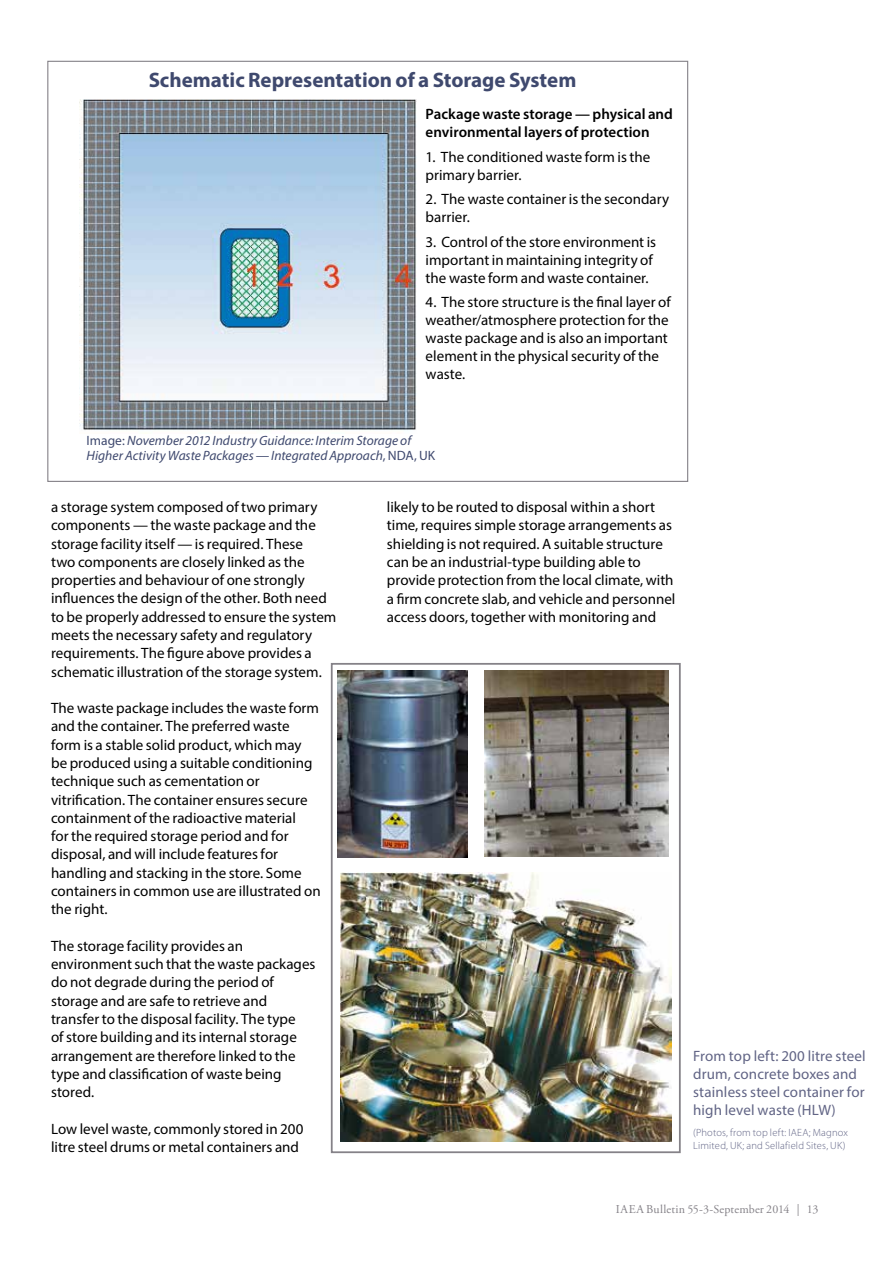
<style>
.page{position:relative;width:893px;height:1263px;background:#fff}
.page>*{position:absolute;margin:0;border:0;box-sizing:border-box;transform-origin:0 0}
.t1{font:700 21px "Myriad Pro";color:#3f496e}
.t2{font:15px/18.3px "Myriad Pro";color:#000}
.t3{font:15px/18px "Myriad Pro";letter-spacing:.01em;color:#616485}
.t4{font:600 15px/18px "Myriad Pro";color:#000}
.t5{font:italic 13.5px/15px "Myriad Pro";color:#3f496e}
.t6{font:12px "Adobe Garamond Pro";letter-spacing:.01em;color:#858288}
.t7{font:300 10.5px/12.6px "Myriad Pro";letter-spacing:.02em;color:#616485}
.s1{font-style:normal}
</style>
<div class="page">
<div style="left:331px;top:663px;width:350px;height:490px;border:2px solid #858288"></div>
<img style="left:338px;top:671px;width:130px;height:186px">
<img style="left:485px;top:671px;width:184px;height:186px">
<img style="left:340px;top:873px;width:331px;height:269px">
<img style="left:80px;top:100px;width:337px;height:331px">
<h1 class="t1" style="left:149px;top:66px;width:429px">Schematic Representation of a Storage System</h1>
<p class="t4" style="left:426px;top:105px;width:249px">Package waste storage — physical and environmental layers of protection</p>
<p class="t2" style="left:426px;top:148px;width:226px">1. The conditioned waste form is the primary barrier.</p>
<p class="t2" style="left:426px;top:190px;width:245px">2. The waste container is the secondary barrier.</p>
<p class="t2" style="left:426px;top:232px;width:232px">3. Control of the store environment is important in maintaining integrity of the waste form and waste container.</p>
<p class="t2" style="left:426px;top:293px;width:247px">4. The store structure is the final layer of weather/atmosphere protection for the waste package and is also an important element in the physical security of the waste.</p>
<p class="t5" style="left:87px;top:432px;width:350px"><span class="s1">Image:</span> November 2012 Industry Guidance: Interim Storage of<br>Higher Activity Waste Packages — Integrated Approach<span class="s1">, NDA, UK</span></p>
<p class="t2" style="left:51px;top:498px;width:287px">a storage system composed of two primary components — the waste package and the storage facility itself — is required. These<br>two components are closely linked as the properties and behaviour of one strongly influences the design of the other. Both need to be properly addressed to ensure the system meets the necessary safety and regulatory requirements. The figure above provides a schematic illustration of the storage system.</p>
<p class="t2" style="left:51px;top:699px;width:271px">The waste package includes the waste form and the container. The preferred waste form is a stable solid product, which may be produced using a suitable conditioning technique such as cementation or vitrification. The container ensures secure containment of the radioactive material<br>for the required storage period and for disposal, and will include features for handling and stacking in the store. Some containers in common use are illustrated on the right.</p>
<p class="t2" style="left:51px;top:936px;width:266px">The storage facility provides an environment such that the waste packages do not degrade during the period of storage and are safe to retrieve and transfer to the disposal facility. The type<br>of store building and its internal storage arrangement are therefore linked to the type and classification of waste being stored.</p>
<p class="t2" style="left:51px;top:1119px;width:254px">Low level waste, commonly stored in 200 litre steel drums or metal containers and</p>
<p class="t2" style="left:387px;top:498px;width:290px">likely to be routed to disposal within a short time, requires simple storage arrangements as shielding is not required. A suitable structure can be an industrial-type building able to provide protection from the local climate, with a firm concrete slab, and vehicle and personnel access doors, together with monitoring and</p>
<p class="t3" style="left:693px;top:1047px;width:174px">From top left: 200 litre steel drum, concrete boxes and stainless steel container for high level waste (HLW)</p>
<p class="t7" style="left:693px;top:1126px;width:156px">(Photos, from top left: IAEA; Magnox<br>Limited, UK; and Sellafield Sites, UK)</p>
<p class="t6" style="left:616px;top:1201px;width:204px">IAEA Bulletin 55-3-September 2014 | 13</p>
</div>
